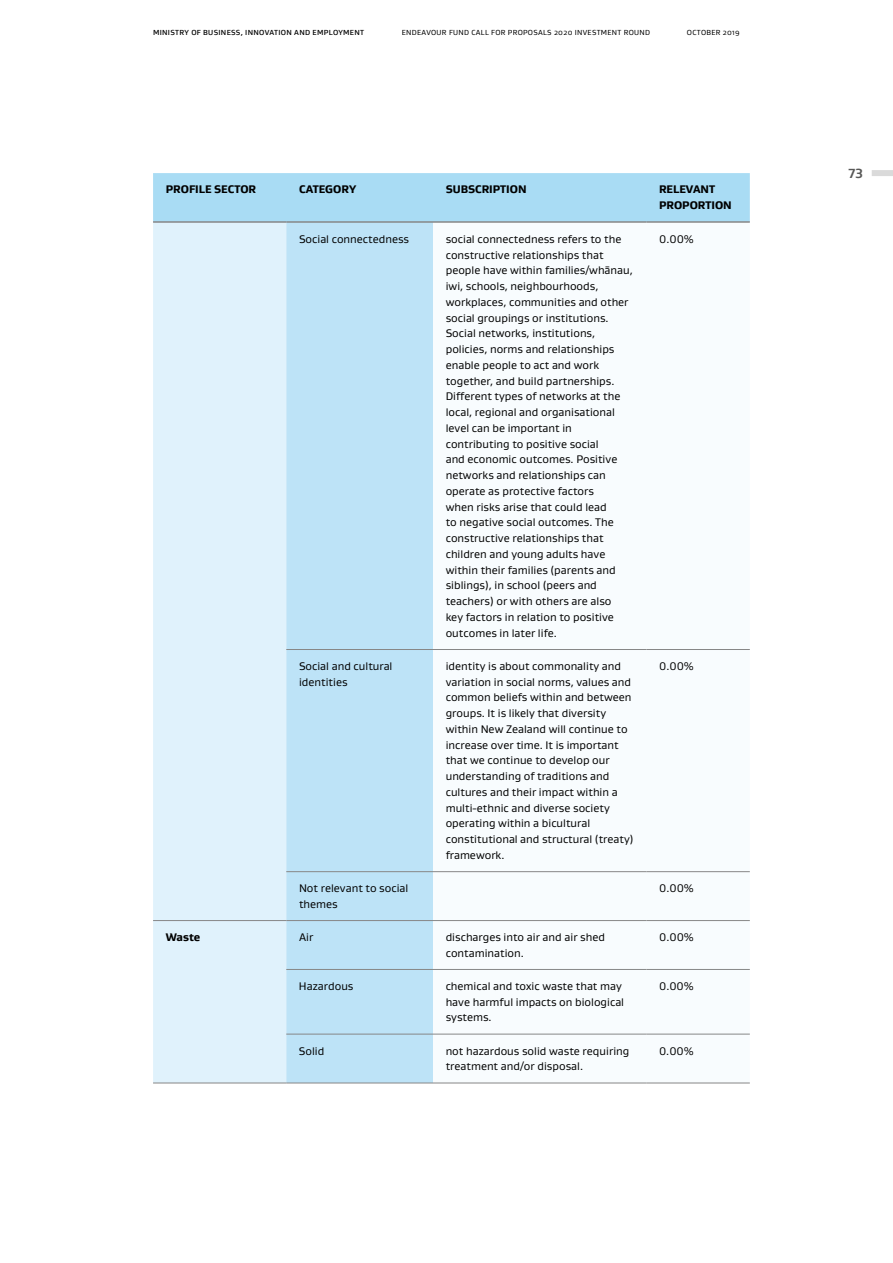
<style>
.page{position:relative;width:893px;height:1263px;background:#fff}
.page>*{position:absolute;margin:0;border:0;box-sizing:border-box;transform-origin:0 0}
.t1{font:700 13.5px "Gustan";color:#575756}
.Table_text_Gustan{font:11.25px/15.8px "Gustan";color:#000}
.Table_text_xbold_Gus{font:800 11.25px/15.8px "Gustan";color:#000}
.t2{font:7.5px "Gustan";letter-spacing:.04em;color:#000}
.t3{font:500 7.5px "Gustan";letter-spacing:.04em;color:#000}
</style>
<div class="page">
<div style="left:872px;top:170px;width:21px;height:6px;background:#dadada"></div>
<div style="left:153px;top:173px;width:597px;height:48px;background:#a9dcf4"></div>
<div style="left:153px;top:223px;width:133px;height:860px;background:#e0f2fc"></div>
<div style="left:286px;top:223px;width:147px;height:860px;background:#bde3f7"></div>
<svg style="left:433px;top:872px;width:317px;height:211px"></svg>
<hr style="left:153px;top:221px;width:133px;height:2px;background:#878787">
<hr style="left:286px;top:221px;width:147px;height:2px;background:#878787">
<hr style="left:433px;top:221px;width:213px;height:2px;background:#878787">
<hr style="left:646px;top:221px;width:104px;height:2px;background:#878787">
<hr style="left:153px;top:920px;width:133px;height:1px;background:#878787">
<hr style="left:153px;top:1083px;width:133px;height:1px;background:#878787">
<hr style="left:286px;top:649px;width:147px;height:1px;background:#878787">
<hr style="left:286px;top:871px;width:147px;height:1px;background:#878787">
<hr style="left:286px;top:920px;width:147px;height:1px;background:#878787">
<hr style="left:286px;top:969px;width:147px;height:1px;background:#878787">
<hr style="left:286px;top:1034px;width:147px;height:1px;background:#878787">
<hr style="left:286px;top:1083px;width:147px;height:1px;background:#878787">
<hr style="left:433px;top:649px;width:213px;height:1px;background:#878787">
<hr style="left:433px;top:871px;width:213px;height:1px;background:#878787">
<hr style="left:433px;top:920px;width:213px;height:1px;background:#878787">
<hr style="left:433px;top:969px;width:213px;height:1px;background:#878787">
<hr style="left:433px;top:1034px;width:213px;height:1px;background:#878787">
<hr style="left:433px;top:1083px;width:213px;height:1px;background:#878787">
<hr style="left:646px;top:649px;width:104px;height:1px;background:#878787">
<hr style="left:646px;top:871px;width:104px;height:1px;background:#878787">
<hr style="left:646px;top:920px;width:104px;height:1px;background:#878787">
<hr style="left:646px;top:969px;width:104px;height:1px;background:#878787">
<hr style="left:646px;top:1034px;width:104px;height:1px;background:#878787">
<hr style="left:646px;top:1083px;width:104px;height:1px;background:#878787">
<p class="t3" style="left:153px;top:27px;width:212px">MINISTRY OF BUSINESS, INNOVATION AND EMPLOYMENT</p>
<p class="t2" style="left:402px;top:27px;width:250px">ENDEAVOUR FUND CALL FOR PROPOSALS 2020 INVESTMENT ROUND</p>
<p class="t2" style="left:687px;top:27px;width:55px">OCTOBER 2019</p>
<p class="Table_text_xbold_Gus" style="left:166px;top:181px;width:92px">PROFILE SECTOR</p>
<p class="Table_text_xbold_Gus" style="left:299px;top:181px;width:59px">CATEGORY</p>
<p class="Table_text_xbold_Gus" style="left:446px;top:181px;width:82px">SUBSCRIPTION</p>
<p class="Table_text_xbold_Gus" style="left:659px;top:181px;width:74px">RELEVANT<br>PROPORTION</p>
<p class="Table_text_Gustan" style="left:299px;top:231px;width:112px">Social connectedness</p>
<p class="Table_text_Gustan" style="left:446px;top:231px;width:189px">social connectedness refers to the constructive relationships that people have within families/whānau, iwi, schools, neighbourhoods, workplaces, communities and other social groupings or institutions.<br>Social networks, institutions, policies, norms and relationships enable people to act and work together, and build partnerships.<br>Different types of networks at the local, regional and organisational level can be important in contributing to positive social<br>and economic outcomes. Positive networks and relationships can operate as protective factors<br>when risks arise that could lead<br>to negative social outcomes. The constructive relationships that children and young adults have within their families (parents and siblings), in school (peers and teachers) or with others are also<br>key factors in relation to positive outcomes in later life.</p>
<p class="Table_text_Gustan" style="left:659px;top:231px;width:36px">0.00%</p>
<p class="Table_text_Gustan" style="left:299px;top:658px;width:95px">Social and cultural identities</p>
<p class="Table_text_Gustan" style="left:446px;top:658px;width:189px">identity is about commonality and variation in social norms, values and common beliefs within and between groups. It is likely that diversity within New Zealand will continue to increase over time. It is important that we continue to develop our understanding of traditions and cultures and their impact within a multi-ethnic and diverse society operating within a bicultural constitutional and structural (treaty) framework.</p>
<p class="Table_text_Gustan" style="left:659px;top:658px;width:36px">0.00%</p>
<p class="Table_text_Gustan" style="left:299px;top:880px;width:111px">Not relevant to social themes</p>
<p class="Table_text_Gustan" style="left:659px;top:880px;width:36px">0.00%</p>
<p class="Table_text_xbold_Gus" style="left:166px;top:929px;width:36px">Waste</p>
<p class="Table_text_Gustan" style="left:299px;top:929px;width:16px">Air</p>
<p class="Table_text_Gustan" style="left:446px;top:929px;width:161px">discharges into air and air shed contamination.</p>
<p class="Table_text_Gustan" style="left:659px;top:929px;width:36px">0.00%</p>
<p class="Table_text_Gustan" style="left:299px;top:978px;width:56px">Hazardous</p>
<p class="Table_text_Gustan" style="left:446px;top:978px;width:180px">chemical and toxic waste that may have harmful impacts on biological systems.</p>
<p class="Table_text_Gustan" style="left:659px;top:978px;width:36px">0.00%</p>
<p class="Table_text_Gustan" style="left:299px;top:1042px;width:27px">Solid</p>
<p class="Table_text_Gustan" style="left:446px;top:1042px;width:185px">not hazardous solid waste requiring treatment and/or disposal.</p>
<p class="Table_text_Gustan" style="left:659px;top:1042px;width:36px">0.00%</p>
<p class="t1" style="left:848px;top:164px;width:16px">73</p>
</div>
